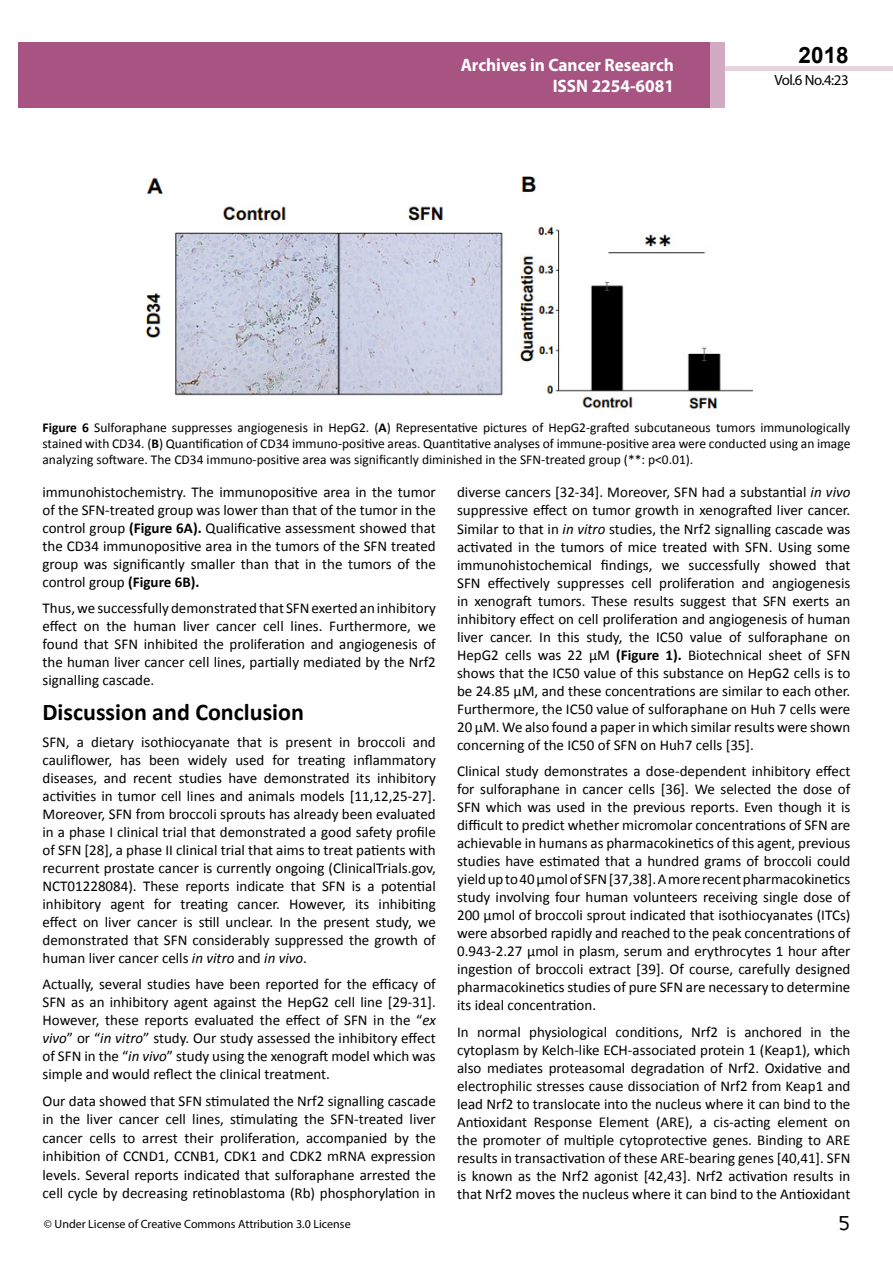
<style>
.page{position:relative;width:893px;height:1263px;background:#fff}
.page>*{position:absolute;margin:0;border:0;box-sizing:border-box;transform-origin:0 0}
.t1{font:25.5px "Tunga";color:#000}
.t2{font:700 24px "Calibri";color:#000}
.t3{font:700 22.5px "Arial";color:#000}
.t4{font:700 18px/21.6px "Myriad Pro";color:#fff;text-align:right;scale:.96 1}
.t5{font:15px/18px "Calibri";color:#000;text-align:justify}
.t6{font:14.85px "Myriad Pro";letter-spacing:-.03em;color:#000}
.t7{font:13.5px/16.2px "Calibri";color:#000;text-align:justify}
.t8{font:12px "Myriad Pro";color:#000}
.s1{font-weight:700}
.s2{font-style:italic}
</style>
<div class="page">
<div style="left:722px;top:66px;width:171px;height:5px;background:#e6d1dd"></div>
<div style="left:710px;top:42px;width:15px;height:66px;background:#d2aac1"></div>
<div style="left:19px;top:42px;width:691px;height:66px;background:#a75483"></div>
<img style="left:146px;top:176px;width:607px;height:235px">
<p class="t4" style="left:461px;top:53px;width:224px">Archives in Cancer Research<br>ISSN 2254-6081</p>
<h3 class="t3" style="left:799px;top:40px;width:52px">2018</h3>
<p class="t6" style="left:774px;top:71px;width:76px">Vol.6 No.4:23</p>
<p class="t7" style="left:43px;top:419px;width:809px"><span class="s1">Figure 6</span> Sulforaphane suppresses angiogenesis in HepG2. (<span class="s1">A</span>) Representative pictures of HepG2-grafted subcutaneous tumors immunologically stained with CD34. (<span class="s1">B</span>) Quantification of CD34 immuno-positive areas. Quantitative analyses of immune-positive area were conducted using an image analyzing software. The CD34 immuno-positive area was significantly diminished in the SFN-treated group (**: p&lt;0.01).</p>
<p class="t5" style="left:43px;top:483px;width:395px">immunohistochemistry. The immunopositive area in the tumor of the SFN-treated group was lower than that of the tumor in the control group <span class="s1">(Figure 6A).</span> Qualificative assessment showed that the CD34 immunopositive area in the tumors of the SFN treated group was significantly smaller than that in the tumors of the control group <span class="s1">(Figure 6B).</span></p>
<p class="t5" style="left:43px;top:599px;width:395px">Thus, we successfully demonstrated that SFN exerted an inhibitory effect on the human liver cancer cell lines. Furthermore, we found that SFN inhibited the proliferation and angiogenesis of the human liver cancer cell lines, partially mediated by the Nrf2 signalling cascade.</p>
<h2 class="t2" style="left:43px;top:697px;width:263px">Discussion and Conclusion</h2>
<p class="t5" style="left:43px;top:733px;width:395px">SFN, a dietary isothiocyanate that is present in broccoli and cauliflower, has been widely used for treating inflammatory diseases, and recent studies have demonstrated its inhibitory activities in tumor cell lines and animals models [11,12,25-27].<br>Moreover, SFN from broccoli sprouts has already been evaluated in a phase I clinical trial that demonstrated a good safety profile of SFN [28], a phase II clinical trial that aims to treat patients with recurrent prostate cancer is currently ongoing (ClinicalTrials.gov, NCT01228084). These reports indicate that SFN is a potential inhibitory agent for treating cancer. However, its inhibiting effect on liver cancer is still unclear. In the present study, we demonstrated that SFN considerably suppressed the growth of human liver cancer cells <span class="s2">in vitro</span> and <span class="s2">in vivo</span>.</p>
<p class="t5" style="left:43px;top:975px;width:395px">Actually, several studies have been reported for the efficacy of SFN as an inhibitory agent against the HepG2 cell line [29-31].<br>However, these reports evaluated the effect of SFN in the “<span class="s2">ex vivo</span>” or “<span class="s2">in vitro</span>” study. Our study assessed the inhibitory effect of SFN in the “<span class="s2">in vivo</span>” study using the xenograft model which was simple and would reflect the clinical treatment.</p>
<p class="t5" style="left:43px;top:1091px;width:395px;line-height:18.5px">Our data showed that SFN stimulated the Nrf2 signalling cascade in the liver cancer cell lines, stimulating the SFN-treated liver cancer cells to arrest their proliferation, accompanied by the inhibition of CCND1, CCNB1, CDK1 and CDK2 mRNA expression levels. Several reports indicated that sulforaphane arrested the cell cycle by decreasing retinoblastoma (Rb) phosphorylation in</p>
<p class="t5" style="left:457px;top:483px;width:395px">diverse cancers [32-34]. Moreover, SFN had a substantial <span class="s2">in vivo </span>suppressive effect on tumor growth in xenografted liver cancer.<br>Similar to that in <span class="s2">in vitro</span> studies, the Nrf2 signalling cascade was activated in the tumors of mice treated with SFN. Using some immunohistochemical findings, we successfully showed that SFN effectively suppresses cell proliferation and angiogenesis in xenograft tumors. These results suggest that SFN exerts an inhibitory effect on cell proliferation and angiogenesis of human liver cancer. In this study, the IC50 value of sulforaphane on HepG2 cells was 22 µM <span class="s1">(Figure 1).</span> Biotechnical sheet of SFN shows that the IC50 value of this substance on HepG2 cells is to be 24.85 µM, and these concentrations are similar to each other.<br>Furthermore, the IC50 value of sulforaphane on Huh 7 cells were 20 µM. We also found a paper in which similar results were shown concerning of the IC50 of SFN on Huh7 cells [35].</p>
<p class="t5" style="left:457px;top:762px;width:395px">Clinical study demonstrates a dose-dependent inhibitory effect for sulforaphane in cancer cells [36]. We selected the dose of SFN which was used in the previous reports. Even though it is difficult to predict whether micromolar concentrations of SFN are achievable in humans as pharmacokinetics of this agent, previous studies have estimated that a hundred grams of broccoli could yield up to 40 µmol of SFN [37,38]. A more recent pharmacokinetics study involving four human volunteers receiving single dose of 200 µmol of broccoli sprout indicated that isothiocyanates (ITCs) were absorbed rapidly and reached to the peak concentrations of 0.943-2.27 µmol in plasm, serum and erythrocytes 1 hour after ingestion of broccoli extract [39]. Of course, carefully designed pharmacokinetics studies of pure SFN are necessary to determine its ideal concentration.</p>
<p class="t5" style="left:457px;top:1023px;width:395px">In normal physiological conditions, Nrf2 is anchored in the cytoplasm by Kelch-like ECH-associated protein 1 (Keap1), which also mediates proteasomal degradation of Nrf2. Oxidative and electrophilic stresses cause dissociation of Nrf2 from Keap1 and lead Nrf2 to translocate into the nucleus where it can bind to the Antioxidant Response Element (ARE), a cis-acting element on the promoter of multiple cytoprotective genes. Binding to ARE results in transactivation of these ARE-bearing genes [40,41]. SFN is known as the Nrf2 agonist [42,43]. Nrf2 activation results in that Nrf2 moves the nucleus where it can bind to the Antioxidant</p>
<p class="t8" style="left:44px;top:1217px;width:308px">© Under License of Creative Commons Attribution 3.0 License</p>
<h1 class="t1" style="left:839px;top:1206px;width:13px">5</h1>
</div>
